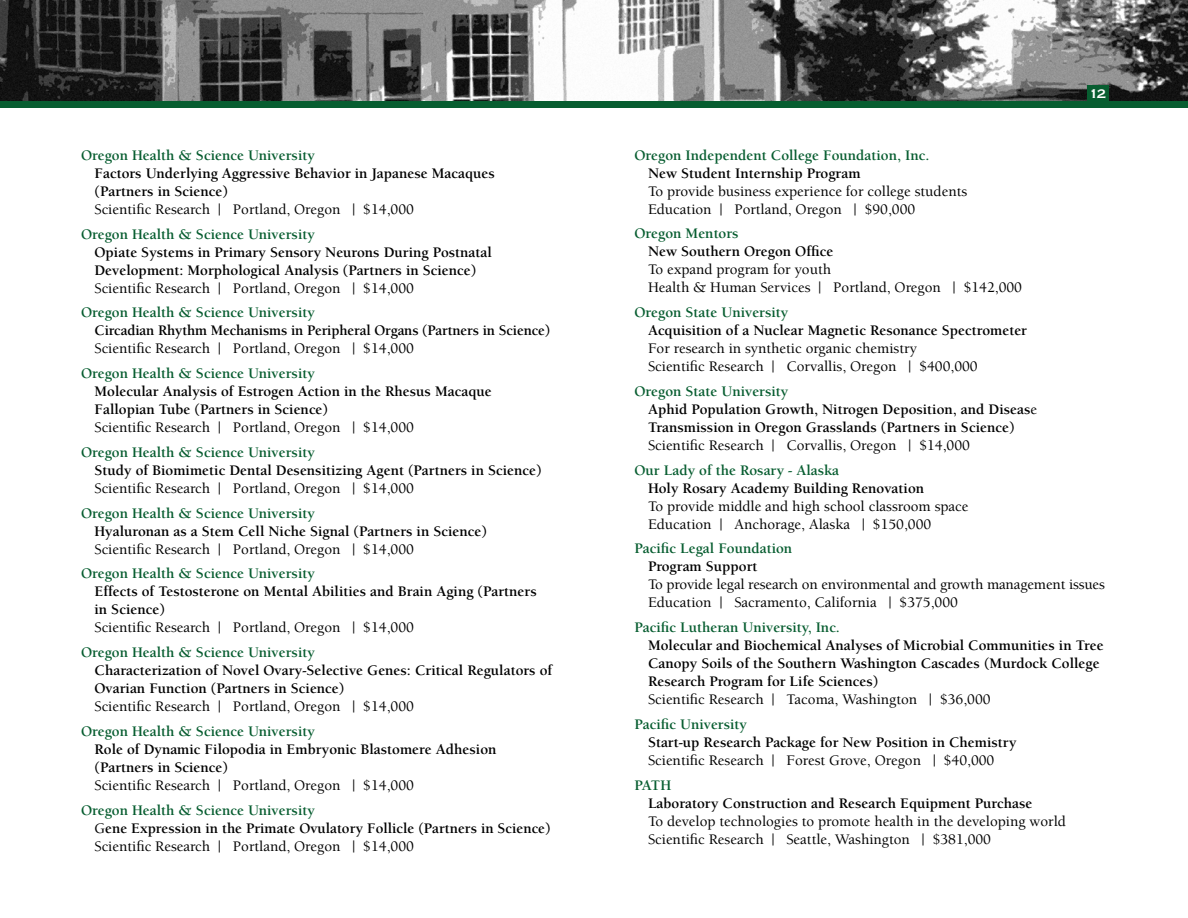
<style>
.page{position:relative;width:1188px;height:918px;background:#fff}
.page>*{position:absolute;margin:0;border:0;box-sizing:border-box;transform-origin:0 0}
.t1{font:16.5px "Copperplate Thirty One BC";color:#fff}
.t2{font:700 15px/18px "Berkeley";color:#000}
.t3{font:500 15px/18px "Berkeley";color:#000}
.t4{font:700 15px "Berkeley";color:#075d30}
.s1{color:#075d30}
.s2{font-weight:500}
</style>
<div class="page">
<img style="left:0;top:0;width:1188px;height:101px">
<div style="left:0;top:101px;width:1188px;height:7px;background:#075d30"></div>
<div style="left:1087px;top:85px;width:22px;height:16px;background:#075d30"></div>
<p class="t4" style="left:81px;top:147px;width:235px">Oregon Health &amp; Science University</p>
<p class="t2" style="left:94px;top:164px;width:402px">Factors Underlying Aggressive Behavior in Japanese Macaques (Partners in Science)</p>
<p class="t3" style="left:94px;top:200px;width:321px">Scientific Research | Portland, Oregon | $14,000</p>
<p class="t4" style="left:81px;top:226px;width:235px">Oregon Health &amp; Science University</p>
<p class="t2" style="left:94px;top:243px;width:399px">Opiate Systems in Primary Sensory Neurons During Postnatal<br>Development: Morphological Analysis (Partners in Science)</p>
<p class="t3" style="left:94px;top:279px;width:321px">Scientific Research | Portland, Oregon | $14,000</p>
<p class="t4" style="left:81px;top:305px;width:235px">Oregon Health &amp; Science University</p>
<p class="t2" style="left:94px;top:322px;width:457px">Circadian Rhythm Mechanisms in Peripheral Organs (Partners in Science)</p>
<p class="t3" style="left:94px;top:340px;width:321px">Scientific Research | Portland, Oregon | $14,000</p>
<p class="t4" style="left:81px;top:365px;width:235px">Oregon Health &amp; Science University</p>
<p class="t2" style="left:94px;top:383px;width:399px">Molecular Analysis of Estrogen Action in the Rhesus Macaque<br>Fallopian Tube (Partners in Science)</p>
<p class="t3" style="left:94px;top:419px;width:321px">Scientific Research | Portland, Oregon | $14,000</p>
<p class="t4" style="left:81px;top:444px;width:235px">Oregon Health &amp; Science University</p>
<p class="t2" style="left:94px;top:461px;width:449px">Study of Biomimetic Dental Desensitizing Agent (Partners in Science)</p>
<p class="t3" style="left:94px;top:479px;width:321px">Scientific Research | Portland, Oregon | $14,000</p>
<p class="t4" style="left:81px;top:505px;width:235px">Oregon Health &amp; Science University</p>
<p class="t2" style="left:94px;top:522px;width:394px">Hyaluronan as a Stem Cell Niche Signal (Partners in Science)</p>
<p class="t3" style="left:94px;top:540px;width:321px">Scientific Research | Portland, Oregon | $14,000</p>
<p class="t4" style="left:81px;top:566px;width:235px">Oregon Health &amp; Science University</p>
<p class="t2" style="left:94px;top:583px;width:444px">Effects of Testosterone on Mental Abilities and Brain Aging (Partners in Science)</p>
<p class="t3" style="left:94px;top:619px;width:321px">Scientific Research | Portland, Oregon | $14,000</p>
<p class="t4" style="left:81px;top:644px;width:235px">Oregon Health &amp; Science University</p>
<p class="t2" style="left:94px;top:662px;width:459px">Characterization of Novel Ovary-Selective Genes: Critical Regulators of<br>Ovarian Function (Partners in Science)</p>
<p class="t3" style="left:94px;top:698px;width:321px">Scientific Research | Portland, Oregon | $14,000</p>
<p class="t4" style="left:81px;top:723px;width:235px">Oregon Health &amp; Science University</p>
<p class="t2" style="left:94px;top:740px;width:403px">Role of Dynamic Filopodia in Embryonic Blastomere Adhesion (Partners in Science)</p>
<p class="t3" style="left:94px;top:776px;width:321px">Scientific Research | Portland, Oregon | $14,000</p>
<p class="t2" style="left:94px;top:801px;width:458px;text-indent:-14px"><span class="s1">Oregon Health &amp; Science University<br></span><span class="s2">G</span>ene Expression in the Primate Ovulatory Follicle (Partners in Science)<br><span class="s2">Scientific Research | Portland, Oregon | $14,000</span></p>
<p class="t1" style="left:1089px;top:85px;width:19px">12</p>
<p class="t4" style="left:634px;top:147px;width:296px">Oregon Independent College Foundation, Inc.</p>
<p class="t2" style="left:648px;top:164px;width:214px">New Student Internship Program</p>
<p class="t3" style="left:648px;top:182px;width:321px">To provide business experience for college students<br>Education | Portland, Oregon | $90,000</p>
<p class="t4" style="left:634px;top:226px;width:106px">Oregon Mentors</p>
<p class="t2" style="left:648px;top:243px;width:187px">New Southern Oregon Office</p>
<p class="t3" style="left:648px;top:261px;width:376px">To expand program for youth<br>Health &amp; Human Services | Portland, Oregon | $142,000</p>
<p class="t4" style="left:634px;top:304px;width:155px">Oregon State University</p>
<p class="t2" style="left:648px;top:322px;width:381px">Acquisition of a Nuclear Magnetic Resonance Spectrometer</p>
<p class="t3" style="left:648px;top:340px;width:331px">For research in synthetic organic chemistry<br>Scientific Research | Corvallis, Oregon | $400,000</p>
<p class="t2" style="left:648px;top:382px;width:391px;text-indent:-14px"><span class="s1">Oregon State University<br></span>Aphid Population Growth, Nitrogen Deposition, and Diseas<span class="s2">e<br></span>Transmission in Oregon Grasslands (Partners in Science)</p>
<p class="t3" style="left:648px;top:437px;width:323px">Scientific Research | Corvallis, Oregon | $14,000</p>
<p class="t4" style="left:634px;top:462px;width:206px">Our Lady of the Rosary - Alaska</p>
<p class="t2" style="left:648px;top:479px;width:278px">Holy Rosary Academy Building Renovation</p>
<p class="t3" style="left:648px;top:497px;width:322px">To provide middle and high school classroom space<br>Education | Anchorage, Alaska | $150,000</p>
<p class="t4" style="left:634px;top:541px;width:159px">Pacific Legal Foundation</p>
<p class="t2" style="left:648px;top:558px;width:111px">Program Support</p>
<p class="t3" style="left:648px;top:576px;width:458px">To provide legal research on environmental and growth management issues<br>Education | Sacramento, California | $375,000</p>
<p class="t4" style="left:634px;top:619px;width:207px">Pacific Lutheran University, Inc.</p>
<p class="t2" style="left:648px;top:637px;width:457px">Molecular and Biochemical Analyses of Microbial Communities in Tree<br>Canopy Soils of the Southern Washington Cascades (Murdock College<br>Research Program for Life Sciences)</p>
<p class="t3" style="left:648px;top:691px;width:344px">Scientific Research | Tacoma, Washington | $36,000</p>
<p class="t4" style="left:634px;top:716px;width:114px">Pacific University</p>
<p class="t2" style="left:648px;top:733px;width:370px">Start-up Research Package for New Position in Chemistry</p>
<p class="t3" style="left:648px;top:752px;width:348px">Scientific Research | Forest Grove, Oregon | $40,000</p>
<p class="t4" style="left:634px;top:777px;width:38px">PATH</p>
<p class="t2" style="left:648px;top:794px;width:386px">Laboratory Construction and Research Equipment Purchase</p>
<p class="t3" style="left:648px;top:812px;width:419px">To develop technologies to promote health in the developing world<br>Scientific Research | Seattle, Washington | $381,000</p>
</div>
